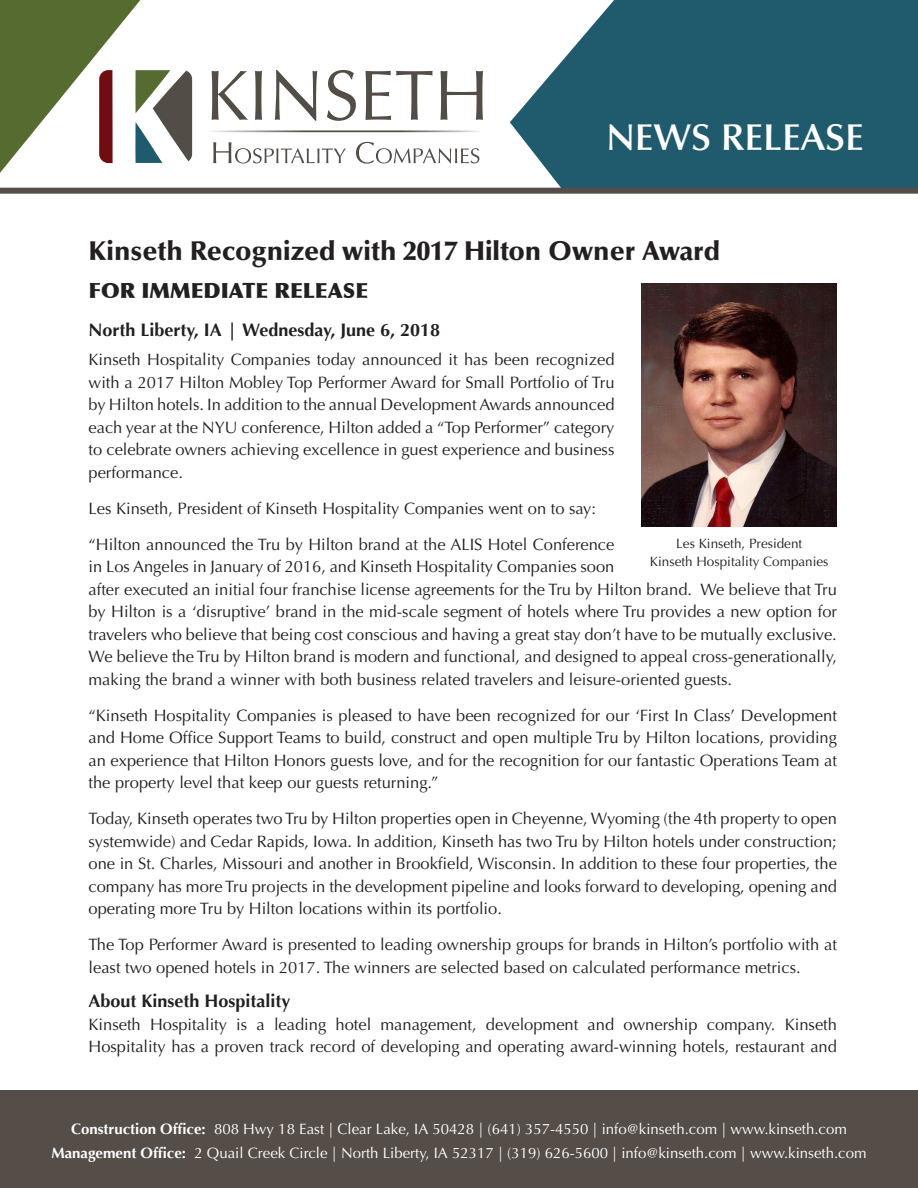
<style>
.page{position:relative;width:918px;height:1188px;background:#fff}
.page>*{position:absolute;margin:0;border:0;box-sizing:border-box;transform-origin:0 0}
.t1{font:600 37.5px "Optima";color:#fff}
.t2{font:900 27px "Optima";color:#231f20}
.t3{font:900 21px "Optima";color:#231f20}
.t4{font:700 18px "Optima";color:#231f20}
.t5{font:16.5px/22.5px "Optima";color:#231f20;text-align:justify}
.t6{font:15px/24px "Optima";color:#fff;text-align:center}
.t7{font:13.5px "Optima";color:#231f20}
.s1{font-weight:700}
</style>
<div class="page">
<svg style="left:510px;top:0;width:408px;height:188px;background:#366c7c"></svg>
<div style="left:0;top:188px;width:918px;height:6px;background:#544d49"></div>
<svg style="left:213px;top:142px;width:266px;height:22px"></svg>
<svg style="left:212px;top:70px;width:271px;height:51px"></svg>
<svg style="left:211px;top:130px;width:269px;height:2px"></svg>
<svg style="left:0;top:0;width:192px;height:173px"></svg>
<div style="left:0;top:1090px;width:918px;height:98px;background:#544d48"></div>
<img style="left:642px;top:284px;width:195px;height:243px">
<h1 class="t1" style="left:606px;top:115px;width:259px">NEWS RELEASE</h1>
<p class="t2" style="left:89px;top:235px;width:633px">Kinseth Recognized with 2017 Hilton Owner Award</p>
<p class="t3" style="left:89px;top:278px;width:281px">FOR IMMEDIATE RELEASE</p>
<p class="t4" style="left:89px;top:319px;width:353px">North Liberty, IA | Wednesday, June 6, 2018</p>
<p class="t5" style="left:89px;top:348px;width:527px">Kinseth Hospitality Companies today announced it has been recognized with a 2017 Hilton Mobley Top Performer Award for Small Portfolio of Tru by Hilton hotels. In addition to the annual Development Awards announced each year at the NYU conference, Hilton added a “Top Performer” category to celebrate owners achieving excellence in guest experience and business performance.</p>
<p class="t5" style="left:89px;top:497px;width:509px">Les Kinseth, President of Kinseth Hospitality Companies went on to say:</p>
<p class="t5" style="left:89px;top:533px;width:750px;text-align:left">“Hilton announced the Tru by Hilton brand at the ALIS Hotel Conference<br>in Los Angeles in January of 2016, and Kinseth Hospitality Companies soon<br>after executed an initial four franchise license agreements for the Tru by Hilton brand. We believe that Tru by Hilton is a ‘disruptive’ brand in the mid-scale segment of hotels where Tru provides a new option for travelers who believe that being cost conscious and having a great stay don’t have to be mutually exclusive.<br>We believe the Tru by Hilton brand is modern and functional, and designed to appeal cross-generationally, making the brand a winner with both business related travelers and leisure-oriented guests.</p>
<p class="t5" style="left:89px;top:704px;width:750px">“Kinseth Hospitality Companies is pleased to have been recognized for our ‘First In Class’ Development and Home Office Support Teams to build, construct and open multiple Tru by Hilton locations, providing an experience that Hilton Honors guests love, and for the recognition for our fantastic Operations Team at the property level that keep our guests returning.”</p>
<p class="t5" style="left:89px;top:807px;width:750px">Today, Kinseth operates two Tru by Hilton properties open in Cheyenne, Wyoming (the 4th property to open systemwide) and Cedar Rapids, Iowa. In addition, Kinseth has two Tru by Hilton hotels under construction; one in St. Charles, Missouri and another in Brookfield, Wisconsin. In addition to these four properties, the company has more Tru projects in the development pipeline and looks forward to developing, opening and operating more Tru by Hilton locations within its portfolio.</p>
<p class="t5" style="left:89px;top:933px;width:750px">The Top Performer Award is presented to leading ownership groups for brands in Hilton’s portfolio with at least two opened hotels in 2017. The winners are selected based on calculated performance metrics.</p>
<p class="t4" style="left:89px;top:991px;width:204px">About Kinseth Hospitality</p>
<p class="t5" style="left:89px;top:1013px;width:750px">Kinseth Hospitality is a leading hotel management, development and ownership company. Kinseth<br>Hospitality has a proven track record of developing and operating award-winning hotels, restaurant and</p>
<p class="t7" style="left:676px;top:535px;width:128px">Les Kinseth, President</p>
<p class="t7" style="left:650px;top:553px;width:180px">Kinseth Hospitality Companies</p>
<p class="t6" style="left:51px;top:1117px;width:817px"><span class="s1">Construction Office:</span> 808 Hwy 18 East | Clear Lake, IA 50428 | (641) 357-4550 | info@kinseth.com | www.kinseth.com<br><span class="s1">Management Office:</span> 2 Quail Creek Circle | North Liberty, IA 52317 | (319) 626-5600 | info@kinseth.com | www.kinseth.com</p>
</div>
